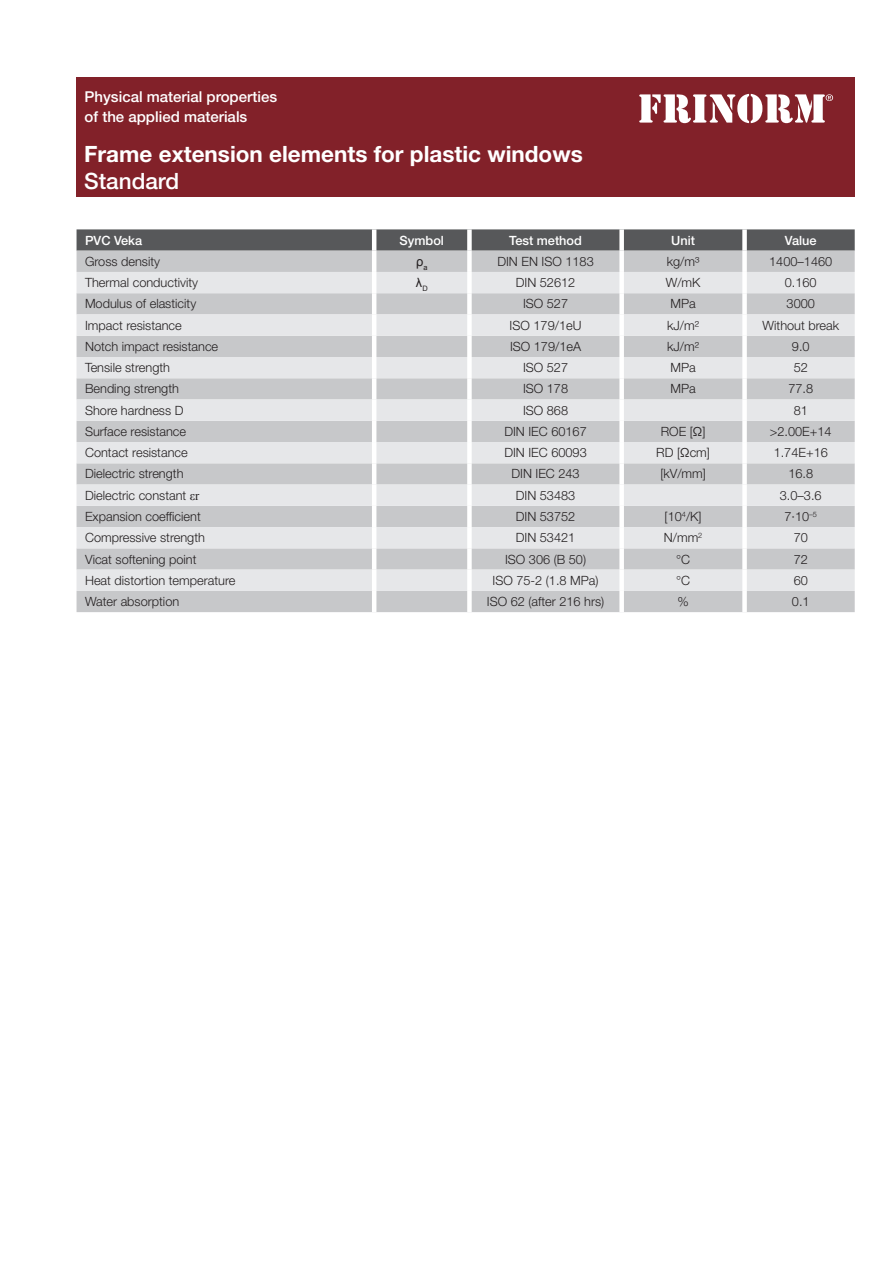
<style>
.page{position:relative;width:893px;height:1263px;background:#fff}
.page>*{position:absolute;margin:0;border:0;box-sizing:border-box;transform-origin:0 0}
.t1{font:700 22.5px "Helvetica Neue LT Pro";color:#fff}
.t2{font:500 22.5px "Helvetica Neue LT Pro";color:#fff}
.t3{font:500 15px/19.5px "Helvetica Neue LT Pro";color:#fff}
.t4{font:300 12.75px "Helvetica Neue LT Pro";color:#231f20}
.t5{font:500 12.75px "Helvetica Neue LT Pro";color:#fff}
.t6{font:12.75px "Arial";color:#231f20}
.s1{font-family:"Times New Roman";font-weight:400}
</style>
<div class="page">
<div style="left:77px;top:77px;width:778px;height:119px;background:#822129"></div>
<svg style="left:639px;top:94px;width:194px;height:29px"></svg>
<svg style="left:77px;top:229px;width:778px;height:22px;background:#5d5e60"></svg>
<div style="left:77px;top:251px;width:778px;height:361px;background:#c7c8ca"></div>
<svg style="left:77px;top:272px;width:778px;height:319px;background:#d7d8da"></svg>
<hr style="left:372px;top:229px;width:4px;height:22px;background:#fff">
<div style="left:467px;top:229px;width:5px;height:22px;background:#fff"></div>
<div style="left:619px;top:229px;width:5px;height:22px;background:#fff"></div>
<div style="left:742px;top:229px;width:5px;height:22px;background:#fff"></div>
<hr style="left:372px;top:251px;width:4px;height:21px;background:#fff">
<div style="left:467px;top:251px;width:5px;height:21px;background:#fff"></div>
<div style="left:619px;top:251px;width:5px;height:21px;background:#fff"></div>
<div style="left:742px;top:251px;width:5px;height:21px;background:#fff"></div>
<hr style="left:372px;top:272px;width:4px;height:21px;background:#fff">
<div style="left:467px;top:272px;width:5px;height:21px;background:#fff"></div>
<div style="left:619px;top:272px;width:5px;height:21px;background:#fff"></div>
<div style="left:742px;top:272px;width:5px;height:21px;background:#fff"></div>
<hr style="left:372px;top:293px;width:4px;height:21px;background:#fff">
<div style="left:467px;top:293px;width:5px;height:21px;background:#fff"></div>
<div style="left:619px;top:293px;width:5px;height:21px;background:#fff"></div>
<div style="left:742px;top:293px;width:5px;height:21px;background:#fff"></div>
<hr style="left:372px;top:314px;width:4px;height:22px;background:#fff">
<div style="left:467px;top:314px;width:5px;height:22px;background:#fff"></div>
<div style="left:619px;top:314px;width:5px;height:22px;background:#fff"></div>
<div style="left:742px;top:314px;width:5px;height:22px;background:#fff"></div>
<hr style="left:372px;top:336px;width:4px;height:21px;background:#fff">
<div style="left:467px;top:336px;width:5px;height:21px;background:#fff"></div>
<div style="left:619px;top:336px;width:5px;height:21px;background:#fff"></div>
<div style="left:742px;top:336px;width:5px;height:21px;background:#fff"></div>
<hr style="left:372px;top:357px;width:4px;height:21px;background:#fff">
<div style="left:467px;top:357px;width:5px;height:21px;background:#fff"></div>
<div style="left:619px;top:357px;width:5px;height:21px;background:#fff"></div>
<div style="left:742px;top:357px;width:5px;height:21px;background:#fff"></div>
<hr style="left:372px;top:378px;width:4px;height:21px;background:#fff">
<div style="left:467px;top:378px;width:5px;height:21px;background:#fff"></div>
<div style="left:619px;top:378px;width:5px;height:21px;background:#fff"></div>
<div style="left:742px;top:378px;width:5px;height:21px;background:#fff"></div>
<hr style="left:372px;top:399px;width:4px;height:22px;background:#fff">
<div style="left:467px;top:399px;width:5px;height:22px;background:#fff"></div>
<div style="left:619px;top:399px;width:5px;height:22px;background:#fff"></div>
<div style="left:742px;top:399px;width:5px;height:22px;background:#fff"></div>
<hr style="left:372px;top:421px;width:4px;height:21px;background:#fff">
<div style="left:467px;top:421px;width:5px;height:21px;background:#fff"></div>
<div style="left:619px;top:421px;width:5px;height:21px;background:#fff"></div>
<div style="left:742px;top:421px;width:5px;height:21px;background:#fff"></div>
<hr style="left:372px;top:442px;width:4px;height:21px;background:#fff">
<div style="left:467px;top:442px;width:5px;height:21px;background:#fff"></div>
<div style="left:619px;top:442px;width:5px;height:21px;background:#fff"></div>
<div style="left:742px;top:442px;width:5px;height:21px;background:#fff"></div>
<hr style="left:372px;top:463px;width:4px;height:22px;background:#fff">
<div style="left:467px;top:463px;width:5px;height:22px;background:#fff"></div>
<div style="left:619px;top:463px;width:5px;height:22px;background:#fff"></div>
<div style="left:742px;top:463px;width:5px;height:22px;background:#fff"></div>
<hr style="left:372px;top:485px;width:4px;height:21px;background:#fff">
<div style="left:467px;top:485px;width:5px;height:21px;background:#fff"></div>
<div style="left:619px;top:485px;width:5px;height:21px;background:#fff"></div>
<div style="left:742px;top:485px;width:5px;height:21px;background:#fff"></div>
<hr style="left:372px;top:506px;width:4px;height:21px;background:#fff">
<div style="left:467px;top:506px;width:5px;height:21px;background:#fff"></div>
<div style="left:619px;top:506px;width:5px;height:21px;background:#fff"></div>
<div style="left:742px;top:506px;width:5px;height:21px;background:#fff"></div>
<hr style="left:372px;top:527px;width:4px;height:21px;background:#fff">
<div style="left:467px;top:527px;width:5px;height:21px;background:#fff"></div>
<div style="left:619px;top:527px;width:5px;height:21px;background:#fff"></div>
<div style="left:742px;top:527px;width:5px;height:21px;background:#fff"></div>
<hr style="left:372px;top:548px;width:4px;height:22px;background:#fff">
<div style="left:467px;top:548px;width:5px;height:22px;background:#fff"></div>
<div style="left:619px;top:548px;width:5px;height:22px;background:#fff"></div>
<div style="left:742px;top:548px;width:5px;height:22px;background:#fff"></div>
<hr style="left:372px;top:570px;width:4px;height:21px;background:#fff">
<div style="left:467px;top:570px;width:5px;height:21px;background:#fff"></div>
<div style="left:619px;top:570px;width:5px;height:21px;background:#fff"></div>
<div style="left:742px;top:570px;width:5px;height:21px;background:#fff"></div>
<hr style="left:372px;top:591px;width:4px;height:21px;background:#fff">
<div style="left:467px;top:591px;width:5px;height:21px;background:#fff"></div>
<div style="left:619px;top:591px;width:5px;height:21px;background:#fff"></div>
<div style="left:742px;top:591px;width:5px;height:21px;background:#fff"></div>
<p class="t3" style="left:85px;top:87px;width:194px">Physical material properties of the applied materials</p>
<h1 class="t1" style="left:84px;top:139px;width:500px">Frame extension elements for plastic windows</h1>
<h1 class="t2" style="left:84px;top:167px;width:97px">Standard</h1>
<p class="t5" style="left:85px;top:232px;width:59px">PVC Veka</p>
<p class="t5" style="left:400px;top:232px;width:46px">Symbol</p>
<p class="t5" style="left:509px;top:232px;width:74px">Test method</p>
<p class="t5" style="left:671px;top:232px;width:25px">Unit</p>
<p class="t5" style="left:785px;top:232px;width:33px">Value</p>
<p class="t4" style="left:85px;top:254px;width:77px">Gross density</p>
<p class="t6" style="left:416px;top:253px;width:13px">ρ<sub>a</sub></p>
<p class="t4" style="left:497px;top:254px;width:98px">DIN EN ISO 1183</p>
<p class="t4" style="left:667px;top:254px;width:34px">kg/m³</p>
<p class="t4" style="left:769px;top:254px;width:65px">1400–1460</p>
<p class="t4" style="left:85px;top:275px;width:115px">Thermal conductivity</p>
<p class="t6" style="left:416px;top:274px;width:13px">λ<sub>D</sub></p>
<p class="t4" style="left:516px;top:275px;width:61px">DIN 52612</p>
<p class="t4" style="left:666px;top:275px;width:36px">W/mK</p>
<p class="t4" style="left:785px;top:275px;width:33px">0.160</p>
<p class="t4" style="left:85px;top:296px;width:113px">Modulus of elasticity</p>
<p class="t4" style="left:523px;top:296px;width:47px">ISO 527</p>
<p class="t4" style="left:670px;top:296px;width:27px">MPa</p>
<p class="t4" style="left:787px;top:296px;width:30px">3000</p>
<p class="t4" style="left:85px;top:317px;width:98px">Impact resistance</p>
<p class="t4" style="left:510px;top:317px;width:73px">ISO 179/1eU</p>
<p class="t4" style="left:667px;top:317px;width:33px">kJ/m²</p>
<p class="t4" style="left:762px;top:317px;width:78px">Without break</p>
<p class="t4" style="left:85px;top:339px;width:135px">Notch impact resistance</p>
<p class="t4" style="left:510px;top:339px;width:73px">ISO 179/1eA</p>
<p class="t4" style="left:667px;top:339px;width:33px">kJ/m²</p>
<p class="t4" style="left:792px;top:339px;width:19px">9.0</p>
<p class="t4" style="left:85px;top:360px;width:87px">Tensile strength</p>
<p class="t4" style="left:523px;top:360px;width:47px">ISO 527</p>
<p class="t4" style="left:670px;top:360px;width:27px">MPa</p>
<p class="t4" style="left:794px;top:360px;width:16px">52</p>
<p class="t4" style="left:85px;top:381px;width:95px">Bending strength</p>
<p class="t4" style="left:523px;top:381px;width:47px">ISO 178</p>
<p class="t4" style="left:670px;top:381px;width:27px">MPa</p>
<p class="t4" style="left:788px;top:381px;width:26px">77.8</p>
<p class="t4" style="left:85px;top:402px;width:100px">Shore hardness D</p>
<p class="t4" style="left:523px;top:402px;width:47px">ISO 868</p>
<p class="t4" style="left:794px;top:402px;width:16px">81</p>
<p class="t4" style="left:85px;top:424px;width:103px">Surface resistance</p>
<p class="t4" style="left:504px;top:424px;width:84px">DIN IEC 60167</p>
<p class="t4" style="left:661px;top:424px;width:46px">ROE [Ω]</p>
<p class="t4" style="left:770px;top:424px;width:63px">&gt;2.00E+14</p>
<p class="t4" style="left:85px;top:445px;width:104px">Contact resistance</p>
<p class="t4" style="left:504px;top:445px;width:84px">DIN IEC 60093</p>
<p class="t4" style="left:656px;top:445px;width:55px">RD [Ωcm]</p>
<p class="t4" style="left:774px;top:445px;width:56px">1.74E+16</p>
<p class="t4" style="left:85px;top:466px;width:100px">Dielectric strength</p>
<p class="t4" style="left:511px;top:466px;width:70px">DIN IEC 243</p>
<p class="t4" style="left:660px;top:466px;width:47px">[kV/mm]</p>
<p class="t4" style="left:788px;top:466px;width:26px">16.8</p>
<p class="t4" style="left:85px;top:487px;width:116px">Dielectric constant <span class="s1">εr</span></p>
<p class="t4" style="left:516px;top:487px;width:61px">DIN 53483</p>
<p class="t4" style="left:780px;top:487px;width:43px">3.0–3.6</p>
<p class="t4" style="left:85px;top:509px;width:117px">Expansion coefficient</p>
<p class="t4" style="left:516px;top:509px;width:61px">DIN 53752</p>
<p class="t4" style="left:665px;top:509px;width:38px">[10<sup>4</sup>/K]</p>
<p class="t4" style="left:784px;top:509px;width:34px">7∙10<sup>–5</sup></p>
<p class="t4" style="left:85px;top:530px;width:121px">Compressive strength</p>
<p class="t4" style="left:516px;top:530px;width:61px">DIN 53421</p>
<p class="t4" style="left:664px;top:530px;width:40px">N/mm<sup>2</sup></p>
<p class="t4" style="left:794px;top:530px;width:16px">70</p>
<p class="t4" style="left:85px;top:551px;width:113px">Vicat softening point</p>
<p class="t4" style="left:505px;top:551px;width:83px">ISO 306 (B 50)</p>
<p class="t4" style="left:676px;top:551px;width:16px">°C</p>
<p class="t4" style="left:794px;top:551px;width:16px">72</p>
<p class="t4" style="left:85px;top:572px;width:152px">Heat distortion temperature</p>
<p class="t4" style="left:492px;top:572px;width:108px">ISO 75-2 (1.8 MPa)</p>
<p class="t4" style="left:676px;top:572px;width:16px">°C</p>
<p class="t4" style="left:794px;top:572px;width:16px">60</p>
<p class="t4" style="left:85px;top:594px;width:96px">Water absorption</p>
<p class="t4" style="left:487px;top:594px;width:119px">ISO 62 (after 216 hrs)</p>
<p class="t4" style="left:677px;top:594px;width:13px">%</p>
<p class="t4" style="left:792px;top:594px;width:19px">0.1</p>
</div>
